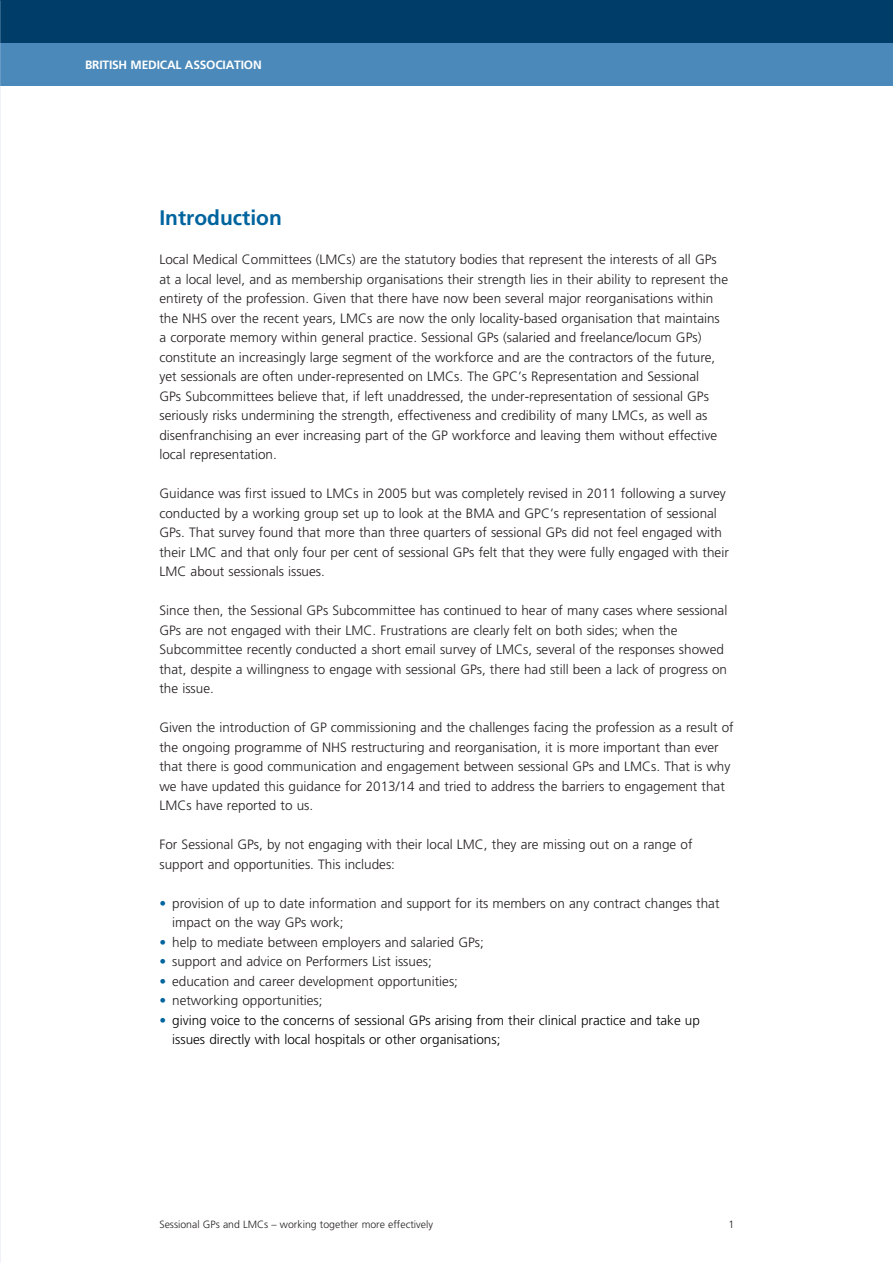
<style>
.page{position:relative;width:893px;height:1263px;background:#fff}
.page>*{position:absolute;margin:0;border:0;box-sizing:border-box;transform-origin:0 0}
.t1{font:700 21px "Frutiger";color:#00649e}
.List_Paragraph{font:300 13.5px/19.5px "Frutiger";color:#231f20}
.List_Paragraph-2{font:300 13.5px/19.5px "Frutiger";color:#000}
.t2{font:700 12px "Frutiger";letter-spacing:-.015em;color:#fff}
.Folio_Right{font:300 10.5px "Frutiger";color:#231f20}
.s1{color:#00649e}
</style>
<div class="page">
<div style="left:0;top:0;width:893px;height:85px;background:#4a89b9"></div>
<div style="left:0;top:0;width:893px;height:43px;background:#003e69"></div>
<p class="t2" style="left:85px;top:58px;width:178px">BRITISH MEDICAL ASSOCIATION</p>
<p class="t1" style="left:159px;top:206px;width:124px">Introduction</p>
<p class="List_Paragraph" style="left:159px;top:250px;width:570px">Local Medical Committees (LMCs) are the statutory bodies that represent the interests of all GPs at a local level, and as membership organisations their strength lies in their ability to represent the entirety of the profession. Given that there have now been several major reorganisations within the NHS over the recent years, LMCs are now the only locality-based organisation that maintains a corporate memory within general practice. Sessional GPs (salaried and freelance/locum GPs) constitute an increasingly large segment of the workforce and are the contractors of the future, yet sessionals are often under-represented on LMCs. The GPC’s Representation and Sessional<br>GPs Subcommittees believe that, if left unaddressed, the under-representation of sessional GPs seriously risks undermining the strength, effectiveness and credibility of many LMCs, as well as disenfranchising an ever increasing part of the GP workforce and leaving them without effective local representation.</p>
<p class="List_Paragraph" style="left:159px;top:484px;width:571px">Guidance was first issued to LMCs in 2005 but was completely revised in 2011 following a survey conducted by a working group set up to look at the BMA and GPC’s representation of sessional GPs. That survey found that more than three quarters of sessional GPs did not feel engaged with their LMC and that only four per cent of sessional GPs felt that they were fully engaged with their LMC about sessionals issues.</p>
<p class="List_Paragraph" style="left:159px;top:601px;width:569px">Since then, the Sessional GPs Subcommittee has continued to hear of many cases where sessional GPs are not engaged with their LMC. Frustrations are clearly felt on both sides; when the Subcommittee recently conducted a short email survey of LMCs, several of the responses showed that, despite a willingness to engage with sessional GPs, there had still been a lack of progress on the issue.</p>
<p class="List_Paragraph" style="left:159px;top:718px;width:576px">Given the introduction of GP commissioning and the challenges facing the profession as a result of the ongoing programme of NHS restructuring and reorganisation, it is more important than ever that there is good communication and engagement between sessional GPs and LMCs. That is why we have updated this guidance for 2013/14 and tried to address the barriers to engagement that LMCs have reported to us.</p>
<p class="List_Paragraph" style="left:159px;top:835px;width:535px">For Sessional GPs, by not engaging with their local LMC, they are missing out on a range of support and opportunities. This includes:</p>
<p class="List_Paragraph" style="left:172px;top:893px;width:549px;text-indent:-13px"><span class="s1">•</span> provision of up to date information and support for its members on any contract changes that impact on the way GPs work;</p>
<p class="List_Paragraph" style="left:159px;top:932px;width:326px"><span class="s1">•</span> help to mediate between employers and salaried GPs;</p>
<p class="List_Paragraph" style="left:159px;top:952px;width:274px"><span class="s1">•</span> support and advice on Performers List issues;</p>
<p class="List_Paragraph" style="left:159px;top:971px;width:300px"><span class="s1">•</span> education and career development opportunities;</p>
<p class="List_Paragraph" style="left:159px;top:991px;width:165px"><span class="s1">•</span> networking opportunities;</p>
<p class="List_Paragraph-2" style="left:172px;top:1010px;width:529px;text-indent:-13px"><span class="s1">•</span> giving voice to the concerns of sessional GPs arising from their clinical practice and take up issues directly with local hospitals or other organisations;</p>
<p class="Folio_Right" style="left:159px;top:1218px;width:275px">Sessional GPs and LMCs – working together more effectively</p>
<p class="Folio_Right" style="left:728px;top:1218px;width:7px">1</p>
</div>
